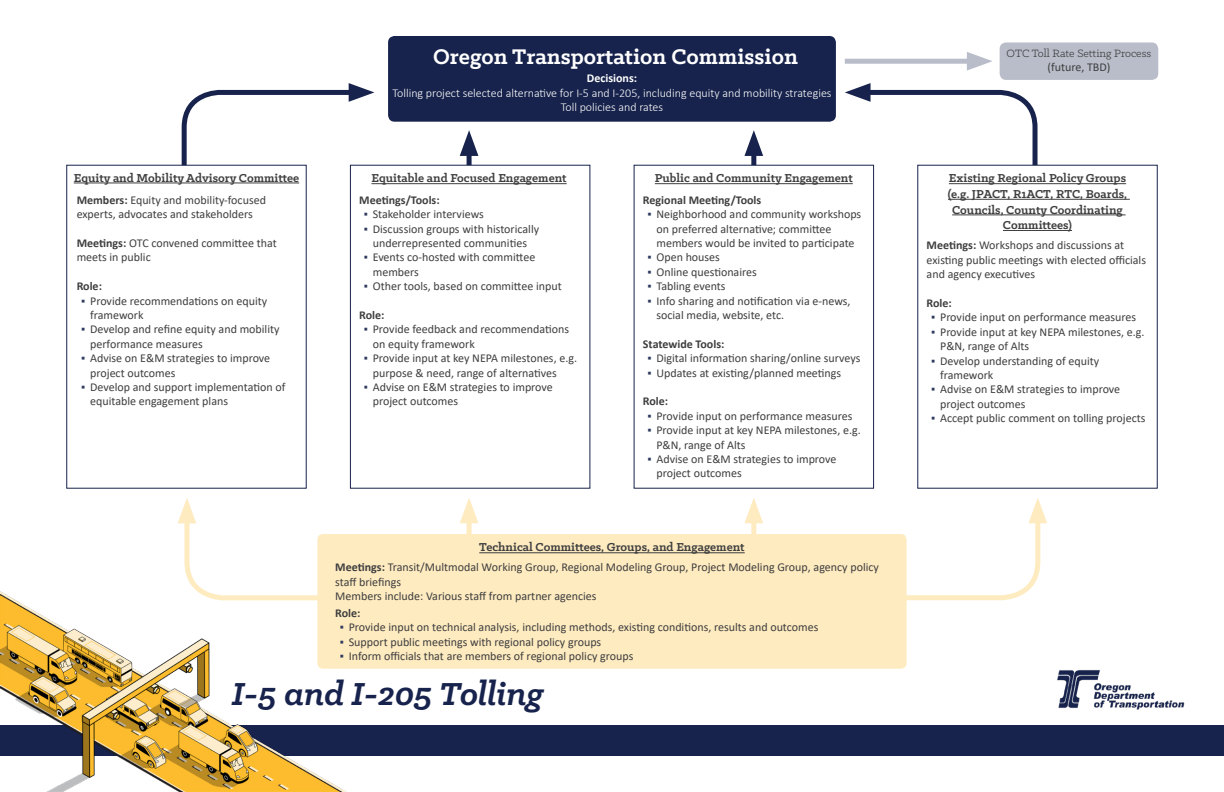
<style>
.page{position:relative;width:1224px;height:792px;background:#fff}
.page>*{position:absolute;margin:0;border:0;box-sizing:border-box;transform-origin:0 0}
.t1{font:italic 700 36px "Klinic Slab";color:#17234c}
.t2{font:700 24px "Klinic Slab";color:#fff}
.Section_headers{font:700 13px/15.6px "Klinic Slab";color:#3e3e3f;text-align:center}
.Section_body{font:12px/14.4px "Calibri";color:#3e3e3f}
.t3{font:300 12px "Calibri";color:#fff}
.Section_body-2{font:700 12px "Calibri";color:#3e3e3f}
.Section_body-3{font:12px "Klinic Slab";color:#3e3e3f}
.t4{font:700 12px "Calibri";color:#fff}
.s1{font-weight:700}
.s2{color:#2e395e}
</style>
<div class="page">
<div style="left:0;top:725px;width:1224px;height:31px;background:#17234c"></div>
<img style="left:0;top:592px;width:346px;height:200px">
<img style="left:1057px;top:670px;width:128px;height:40px">
<svg style="left:178px;top:498px;width:139px;height:105px"></svg>
<svg style="left:907px;top:498px;width:140px;height:103px"></svg>
<div style="left:467px;top:513px;width:5px;height:49px;background:#feebc0"></div>
<svg style="left:460px;top:498px;width:18px;height:25px"></svg>
<div style="left:751px;top:513px;width:5px;height:49px;background:#feebc0"></div>
<svg style="left:744px;top:498px;width:19px;height:25px"></svg>
<div style="left:467px;top:145px;width:5px;height:20px;background:#17234c"></div>
<svg style="left:460px;top:130px;width:18px;height:26px"></svg>
<div style="left:751px;top:145px;width:5px;height:20px;background:#17234c"></div>
<svg style="left:744px;top:130px;width:19px;height:26px"></svg>
<svg style="left:179px;top:83px;width:195px;height:87px"></svg>
<svg style="left:845px;top:83px;width:195px;height:87px"></svg>
<div style="left:845px;top:59px;width:133px;height:5px;background:#b9bdc9"></div>
<svg style="left:967px;top:52px;width:25px;height:19px"></svg>
<div style="left:388px;top:36px;width:448px;height:86px;background:#17234c;border-radius:6px"></div>
<div style="left:317px;top:534px;width:590px;height:135px;background:#feebc0;border-radius:5px"></div>
<div style="left:1000px;top:42px;width:158px;height:38px;background:#b9bdc9;border-radius:6px"></div>
<hr style="left:655px;top:183px;width:198px;height:1px;background:#3e3e3f">
<hr style="left:371px;top:183px;width:196px;height:1px;background:#3e3e3f">
<hr style="left:74px;top:183px;width:225px;height:1px;background:#3e3e3f">
<hr style="left:949px;top:183px;width:177px;height:1px;background:#3e3e3f">
<hr style="left:948px;top:199px;width:182px;height:1px;background:#3e3e3f">
<hr style="left:952px;top:215px;width:174px;height:1px;background:#3e3e3f">
<hr style="left:1003px;top:230px;width:69px;height:1px;background:#3e3e3f">
<hr style="left:479px;top:552px;width:266px;height:1px;background:#3e3e3f">
<p class="Section_headers" style="left:74px;top:170px;width:227px">Equity and Mobility Advisory Committee</p>
<p class="Section_body" style="left:77px;top:192px;width:191px"><span class="s1">Members:</span> Equity and mobility-focused experts, advocates and stakeholders</p>
<p class="Section_body" style="left:77px;top:235px;width:202px"><span class="s1">Meetings:</span> OTC convened committee that meets in public</p>
<p class="Section_body-2" style="left:77px;top:278px;width:27px">Role:</p>
<p class="Section_body" style="left:90px;top:293px;width:179px;text-indent:-9px"><span class="s2">▪</span> Provide recommendations on equity framework</p>
<p class="Section_body" style="left:90px;top:322px;width:191px;text-indent:-9px"><span class="s2">▪</span> Develop and refine equity and mobility performance measures</p>
<p class="Section_body" style="left:90px;top:351px;width:182px;text-indent:-9px"><span class="s2">▪</span> Advise on E&amp;M strategies to improve project outcomes</p>
<p class="Section_body" style="left:90px;top:379px;width:197px;text-indent:-9px"><span class="s2">▪</span> Develop and support implementation of equitable engagement plans</p>
<p class="t2" style="left:433px;top:41px;width:366px">Oregon Transportation Commission</p>
<p class="t4" style="left:587px;top:70px;width:52px">Decisions:</p>
<p class="t3" style="left:392px;top:85px;width:441px">Tolling project selected alternative for I-5 and I-205, including equity and mobility strategies</p>
<p class="t3" style="left:561px;top:100px;width:104px">Toll policies and rates</p>
<p class="Section_headers" style="left:371px;top:170px;width:197px">Equitable and Focused Engagement</p>
<p class="Section_body-2" style="left:359px;top:191px;width:82px">Meetings/Tools:</p>
<p class="Section_body" style="left:364px;top:207px;width:122px"><span class="s2">▪</span> Stakeholder interviews</p>
<p class="Section_body" style="left:364px;top:221px;width:177px;text-align:center"><span class="s2">▪</span> Discussion groups with historically underrepresented communities</p>
<p class="Section_body" style="left:373px;top:250px;width:164px;text-indent:-9px"><span class="s2">▪</span> Events co-hosted with committee members</p>
<p class="Section_body" style="left:364px;top:279px;width:199px"><span class="s2">▪</span> Other tools, based on committee input</p>
<p class="Section_body-2" style="left:359px;top:307px;width:27px">Role:</p>
<p class="Section_body" style="left:373px;top:322px;width:198px;text-indent:-9px"><span class="s2">▪</span> Provide feedback and recommendations on equity framework</p>
<p class="Section_body" style="left:373px;top:351px;width:206px;text-indent:-9px"><span class="s2">▪</span> Provide input at key NEPA milestones, e.g. purpose &amp; need, range of alternatives</p>
<p class="Section_body" style="left:373px;top:379px;width:182px;text-indent:-9px"><span class="s2">▪</span> Advise on E&amp;M strategies to improve project outcomes</p>
<p class="Section_headers" style="left:655px;top:170px;width:200px">Public and Community Engagement</p>
<p class="Section_body-2" style="left:643px;top:191px;width:120px">Regional Meeting/Tools</p>
<p class="Section_body" style="left:656px;top:207px;width:206px;text-indent:-9px"><span class="s2">▪</span> Neighborhood and community workshops on preferred alternative; committee members would be invited to participate</p>
<p class="Section_body" style="left:647px;top:250px;width:74px"><span class="s2">▪</span> Open houses</p>
<p class="Section_body" style="left:647px;top:264px;width:111px"><span class="s2">▪</span> Online questionaires</p>
<p class="Section_body" style="left:647px;top:279px;width:80px"><span class="s2">▪</span> Tabling events</p>
<p class="Section_body" style="left:656px;top:293px;width:196px;text-indent:-9px"><span class="s2">▪</span> Info sharing and notification via e-news, social media, website, etc.</p>
<p class="Section_body-2" style="left:643px;top:335px;width:83px">Statewide Tools:</p>
<p class="Section_body" style="left:647px;top:351px;width:214px"><span class="s2">▪</span> Digital information sharing/online surveys</p>
<p class="Section_body" style="left:647px;top:365px;width:195px"><span class="s2">▪</span> Updates at existing/planned meetings</p>
<p class="Section_body-2" style="left:643px;top:393px;width:27px">Role:</p>
<p class="Section_body" style="left:647px;top:408px;width:207px"><span class="s2">▪</span> Provide input on performance measures</p>
<p class="Section_body" style="left:656px;top:423px;width:206px;text-indent:-9px"><span class="s2">▪</span> Provide input at key NEPA milestones, e.g.<br>P&amp;N, range of Alts</p>
<p class="Section_body" style="left:656px;top:451px;width:182px;text-indent:-9px"><span class="s2">▪</span> Advise on E&amp;M strategies to improve project outcomes</p>
<p class="Section_headers" style="left:479px;top:539px;width:267px">Technical Committees, Groups, and Engagement</p>
<p class="Section_body" style="left:335px;top:560px;width:545px"><span class="s1">Meetings:</span> Transit/Multmodal Working Group, Regional Modeling Group, Project Modeling Group, agency policy staff briefings</p>
<p class="Section_body" style="left:335px;top:588px;width:263px">Members include: Various staff from partner agencies</p>
<p class="Section_body-2" style="left:335px;top:604px;width:27px">Role:</p>
<p class="Section_body" style="left:340px;top:620px;width:480px"><span class="s2">▪</span> Provide input on technical analysis, including methods, existing conditions, results and outcomes</p>
<p class="Section_body" style="left:340px;top:634px;width:263px"><span class="s2">▪</span> Support public meetings with regional policy groups</p>
<p class="Section_body" style="left:340px;top:648px;width:295px"><span class="s2">▪</span> Inform officials that are members of regional policy groups</p>
<p class="t1" style="left:232px;top:671px;width:313px">I-5 and I-205 Tolling</p>
<p class="Section_body-3" style="left:1007px;top:46px;width:146px">OTC Toll Rate Setting Process</p>
<p class="Section_body" style="left:1047px;top:60px;width:65px">(future, TBD)</p>
<p class="Section_headers" style="left:949px;top:170px;width:179px">Existing Regional Policy Groups</p>
<p class="Section_headers" style="left:948px;top:186px;width:181px">(e.g. JPACT, R1ACT, RTC, Boards,<br>Councils, County Coordinating<br>Committees)</p>
<p class="Section_body" style="left:927px;top:238px;width:221px"><span class="s1">Meetings:</span> Workshops and discussions at existing public meetings with elected officials and agency executives</p>
<p class="Section_body-2" style="left:927px;top:295px;width:27px">Role:</p>
<p class="Section_body" style="left:931px;top:310px;width:207px"><span class="s2">▪</span> Provide input on performance measures</p>
<p class="Section_body" style="left:940px;top:324px;width:206px;text-indent:-9px"><span class="s2">▪</span> Provide input at key NEPA milestones, e.g.<br>P&amp;N, range of Alts</p>
<p class="Section_body" style="left:940px;top:353px;width:161px;text-indent:-9px"><span class="s2">▪</span> Develop understanding of equity framework</p>
<p class="Section_body" style="left:940px;top:382px;width:182px;text-indent:-9px"><span class="s2">▪</span> Advise on E&amp;M strategies to improve project outcomes</p>
<p class="Section_body" style="left:931px;top:411px;width:216px"><span class="s2">▪</span> Accept public comment on tolling projects</p>
</div>
